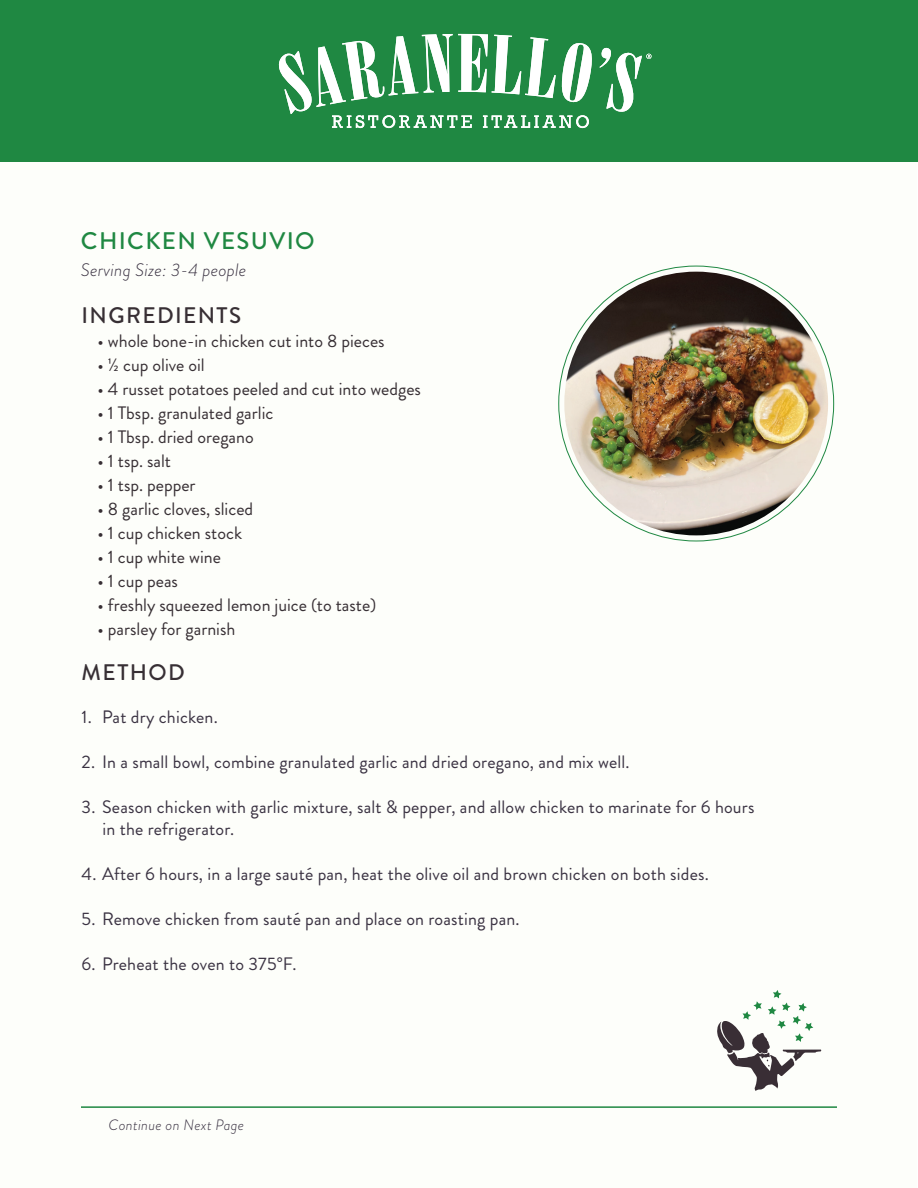
<style>
.page{position:relative;width:918px;height:1188px;background:#fff}
.page>*{position:absolute;margin:0;border:0;box-sizing:border-box;transform-origin:0 0}
.t1{font:500 24px "Brandon Grotesque";letter-spacing:.055em;color:#1f8842}
.t2{font:500 22.5px "Brandon Grotesque";letter-spacing:.06em;color:#372f34}
.t3{font:18px/21.6px "Brandon Grotesque";letter-spacing:.01em;color:#3a3242}
.t4{font:18px "Brandon Grotesque";color:#372f34}
.t5{font:italic 300 18px "Brandon Grotesque";letter-spacing:.01em;color:#3a3242}
.t6{font:italic 300 15px "Brandon Grotesque";letter-spacing:.02em;color:#3a3242}
</style>
<div class="page">
<div style="left:0;top:0;width:917px;height:1188px;background:#fdfefa"></div>
<hr style="left:81px;top:1106px;width:756px;height:2px;background:#1f8842">
<svg style="left:717px;top:990px;width:104px;height:101px"></svg>
<div style="left:0;top:0;width:918px;height:162px;background:#1f8842"></div>
<img style="left:564px;top:272px;width:264px;height:263px;border-radius:132px">
<svg style="left:278px;top:34px;width:314px;height:94px"></svg>
<svg style="left:600px;top:47px;width:51px;height:65px"></svg>
<h1 class="t1" style="left:81px;top:224px;width:235px">CHICKEN VESUVIO</h1>
<p class="t5" style="left:81px;top:258px;width:167px">Serving Size: 3-4 people</p>
<p class="t2" style="left:82px;top:300px;width:161px">INGREDIENTS</p>
<p class="t4" style="left:98px;top:328px;width:289px">• whole bone-in chicken cut into 8 pieces</p>
<p class="t4" style="left:98px;top:352px;width:109px">• ½ cup olive oil</p>
<p class="t4" style="left:98px;top:376px;width:325px">• 4 russet potatoes peeled and cut into wedges</p>
<p class="t4" style="left:98px;top:400px;width:177px">• 1 Tbsp. granulated garlic</p>
<p class="t4" style="left:98px;top:424px;width:158px">• 1 Tbsp. dried oregano</p>
<p class="t4" style="left:98px;top:448px;width:75px">• 1 tsp. salt</p>
<p class="t4" style="left:98px;top:472px;width:100px">• 1 tsp. pepper</p>
<p class="t4" style="left:98px;top:496px;width:157px">• 8 garlic cloves, sliced</p>
<p class="t4" style="left:98px;top:520px;width:146px">• 1 cup chicken stock</p>
<p class="t4" style="left:98px;top:544px;width:125px">• 1 cup white wine</p>
<p class="t4" style="left:98px;top:568px;width:82px">• 1 cup peas</p>
<p class="t4" style="left:98px;top:592px;width:280px">• freshly squeezed lemon juice (to taste)</p>
<p class="t4" style="left:98px;top:616px;width:139px">• parsley for garnish</p>
<p class="t2" style="left:82px;top:656px;width:105px">METHOD</p>
<p class="t3" style="left:82px;top:707px;width:138px">1. Pat dry chicken.</p>
<p class="t3" style="left:82px;top:752px;width:550px">2. In a small bowl, combine granulated garlic and dried oregano, and mix well.</p>
<p class="t3" style="left:103px;top:797px;width:653px;text-indent:-21px">3. Season chicken with garlic mixture, salt &amp; pepper, and allow chicken to marinate for 6 hours in the refrigerator.</p>
<p class="t3" style="left:82px;top:863px;width:629px">4. After 6 hours, in a large sauté pan, heat the olive oil and brown chicken on both sides.</p>
<p class="t3" style="left:82px;top:908px;width:439px">5. Remove chicken from sauté pan and place on roasting pan.</p>
<p class="t3" style="left:82px;top:953px;width:216px">6. Preheat the oven to 375°F.</p>
<p class="t6" style="left:109px;top:1115px;width:137px">Continue on Next Page</p>
</div>
